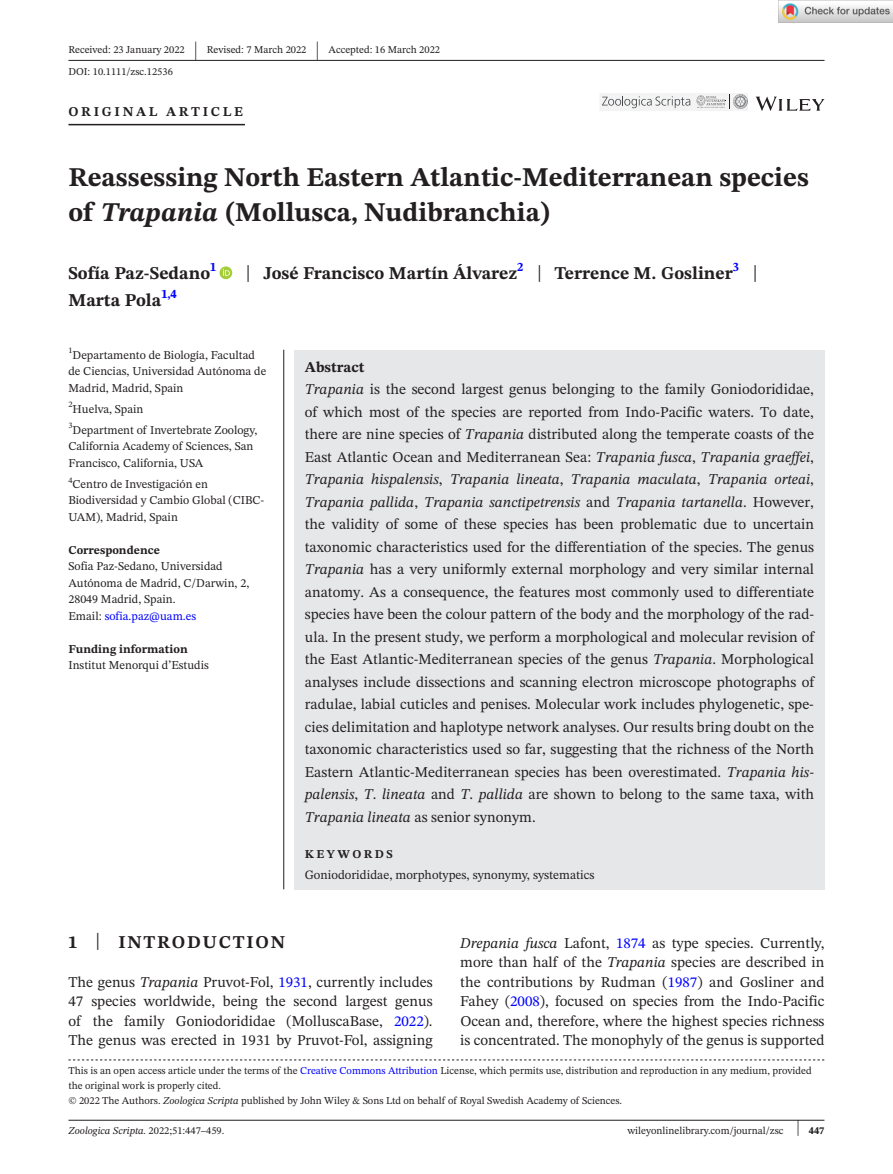
<style>
.page{position:relative;width:893px;height:1174px;background:#fff}
.page>*{position:absolute;margin:0;border:0;box-sizing:border-box;transform-origin:0 0}
.t1{font:700 27px/34.5px "STIX Two Text";color:#231f20}
.t2{font:25.65px "STIX Two Text";color:#231f20;scale:.49 1}
.t3{font:700 18px "STIX Two Text";color:#231f20}
.t4{font:700 18px "STIX Two Text";letter-spacing:.1em;color:#231f20}
.t5{font:15px/22.5px "STIX Two Text";color:#231f20;text-align:justify}
.t6{font:700 13.5px "STIX Two Text";letter-spacing:.2em;color:#231f20}
.t7{font:12.75px "STIX Two Text";color:#231f20}
.t8{font:12px/16.5px "STIX Two Text";color:#231f20}
.t9{font:700 12px "STIX Two Text";color:#231f20}
.t10{font:700 12px "STIX Two Text";letter-spacing:.2em;color:#231f20}
.t11{font:10.5px/15px "STIX Two Text";color:#231f20}
.t12{font:italic 10.5px "STIX Two Text";color:#231f20}
.s1{font-style:italic}
.s2{font-weight:400;font-size:23.4px}
.s3{color:#00f}
.s4{font-weight:700}
.s5{font-weight:400;font-size:23.7px}
.s6{font-style:normal}
.s7{font-size:22.2px}
</style>
<div class="page">
<hr style="left:68px;top:1119px;width:756px;height:1px;background:#231f20">
<svg style="left:756px;top:97px;width:68px;height:14px"></svg>
<img style="left:600px;top:93px;width:148px;height:18px">
<svg style="left:602px;top:96px;width:88px;height:12px"></svg>
<svg style="left:697px;top:94px;width:33px;height:15px"></svg>
<img style="left:734px;top:94px;width:14px;height:14px">
<hr style="left:68px;top:60px;width:756px;height:1px;background:#231f20">
<hr style="left:68px;top:124px;width:177px;height:1px;background:#231f20">
<svg style="left:219px;top:266px;width:13px;height:13px"></svg>
<svg style="left:223px;top:269px;width:7px;height:7px"></svg>
<div style="left:294px;top:350px;width:530px;height:539px;background:#e6e7e9"></div>
<hr style="left:283px;top:350px;width:1px;height:539px;background:#231f20">
<svg style="left:68px;top:1059px;width:756px;height:1px"></svg>
<img style="left:779px;top:0;width:114px;height:23px">
<p class="t11" style="left:68px;top:42px;width:118px">Received: 23 January 2022</p>
<h2 class="t2" style="left:194px;top:32px;width:8px">|</h2>
<p class="t11" style="left:207px;top:42px;width:101px">Revised: 7 March 2022</p>
<h2 class="t2" style="left:316px;top:32px;width:8px">|</h2>
<p class="t11" style="left:329px;top:42px;width:113px">Accepted: 16 March 2022</p>
<p class="t11" style="left:68px;top:64px;width:106px">DOI: 10.1111/zsc.12536</p>
<p class="t6" style="left:68px;top:101px;width:176px">ORIGINAL ARTICLE</p>
<h1 class="t1" style="left:68px;top:161px;width:742px">Reassessing North Eastern Atlantic-Mediterranean species of <span class="s1">Trapania</span> (Mollusca, Nudibranchia)</h1>
<p class="t3" style="left:68px;top:260px;width:150px">Sofía Paz-Sedano<sup>1</sup></p>
<p class="t3" style="left:246px;top:260px;width:513px"><span class="s2">|</span> José Francisco Martín Álvarez<sup>2</sup> <span class="s2">|</span> Terrence M. Gosliner<sup>3</sup> <span class="s2">|</span></p>
<p class="t3" style="left:68px;top:287px;width:110px">Marta Pola<sup>1,4</sup></p>
<p class="t8" style="left:68px;top:346px;width:199px"><sup>1</sup>Departamento de Biología, Facultad de Ciencias, Universidad Autónoma de<br>Madrid, Madrid, Spain</p>
<p class="t8" style="left:68px;top:398px;width:190px;line-height:21px"><sup>2</sup>Huelva, Spain<br><sup>3</sup>Department of Invertebrate Zoology,</p>
<p class="t8" style="left:68px;top:438px;width:186px">California Academy of Sciences, San<br>Francisco, California, USA</p>
<p class="t8" style="left:68px;top:475px;width:197px"><sup>4</sup>Centro de Investigación en<br>Biodiversidad y Cambio Global (CIBC-<br>UAM), Madrid, Spain</p>
<p class="t9" style="left:68px;top:541px;width:93px">Correspondence</p>
<p class="t8" style="left:68px;top:558px;width:182px">Sofia Paz-Sedano, Universidad<br>Autónoma de Madrid, C/Darwin, 2,<br>28049 Madrid, Spain.<br>Email: <span class="s3">sofia.paz@uam.es</span></p>
<p class="t9" style="left:68px;top:640px;width:121px">Funding information</p>
<p class="t8" style="left:68px;top:657px;width:142px">Institut Menorqui d’Estudis</p>
<p class="t5" style="left:305px;top:355px;width:511px;text-align:left"><span class="s4">Abstract<br></span><span class="s1">Trapania</span> is the second largest genus belonging to the family Goniodorididae, of which most of the species are reported from Indo-Pacific waters. To date, there are nine species of <span class="s1">Trapania</span> distributed along the temperate coasts of the East Atlantic Ocean and Mediterranean Sea: <span class="s1">Trapania fusca</span>, <span class="s1">Trapania graeffei</span>, <span class="s1">Trapania hispalensis</span>, <span class="s1">Trapania lineata</span>, <span class="s1">Trapania maculata</span>, <span class="s1">Trapania orteai</span>, <span class="s1">Trapania pallida</span>, <span class="s1">Trapania sanctipetrensis</span> and <span class="s1">Trapania tartanella</span>. However, the validity of some of these species has been problematic due to uncertain taxonomic characteristics used for the differentiation of the species. The genus <span class="s1">Trapania</span> has a very uniformly external morphology and very similar internal anatomy. As a consequence, the features most commonly used to differentiate species have been the colour pattern of the body and the morphology of the rad&shy;ula. In the present study, we perform a morphological and molecular revision of the East Atlantic-Mediterranean species of the genus <span class="s1">Trapania</span>. Morphological analyses include dissections and scanning electron microscope photographs of radulae, labial cuticles and penises. Molecular work includes phylogenetic, spe&shy;cies delimitation and haplotype network analyses. Our results bring doubt on the taxonomic characteristics used so far, suggesting that the richness of the North Eastern Atlantic-Mediterranean species has been overestimated. <span class="s1">Trapania his&shy;palensis</span>, <span class="s1">T</span>. <span class="s1">lineata</span> and <span class="s1">T</span>. <span class="s1">pallida</span> are shown to belong to the same taxa, with <span class="s1">Trapania lineata</span> as senior synonym.</p>
<p class="t10" style="left:305px;top:845px;width:90px">KEYWORDS</p>
<p class="t7" style="left:305px;top:865px;width:291px">Goniodorididae, morphotypes, synonymy, systematics</p>
<p class="t4" style="left:68px;top:929px;width:218px">1 <span class="s5">|</span> INTRODUCTION</p>
<p class="t5" style="left:68px;top:972px;width:366px;line-height:19.5px">The genus <span class="s1">Trapania</span> Pruvot-Fol, <span class="s3">1931</span>, currently includes 47 species worldwide, being the second largest genus of the family Goniodorididae (MolluscaBase, <span class="s3">2022</span>).<br>The genus was erected in 1931 by Pruvot-Fol, assigning</p>
<p class="t5" style="left:460px;top:933px;width:366px;line-height:19.5px"><span class="s1">Drepania fusca</span> Lafont, <span class="s3">1874</span> as type species. Currently, more than half of the <span class="s1">Trapania</span> species are described in the contributions by Rudman (<span class="s3">1987</span>) and Gosliner and Fahey (<span class="s3">2008</span>), focused on species from the Indo-Pacific Ocean and, therefore, where the highest species richness is concentrated. The monophyly of the genus is supported</p>
<p class="t11" style="left:68px;top:1062px;width:745px">This is an open access article under the terms of the <span class="s3">Creative Commons Attribution</span> License, which permits use, distribution and reproduction in any medium, provided the original work is properly cited.<br>© 2022 The Authors. <span class="s1">Zoologica Scripta</span> published by John Wiley &amp; Sons Ltd on behalf of Royal Swedish Academy of Sciences.</p>
<p class="t12" style="left:68px;top:1123px;width:157px">Zoologica Scripta. <span class="s6">2022;51:447–459.</span></p>
<p class="t11" style="left:627px;top:1123px;width:199px">wileyonlinelibrary.com/journal/zsc <span class="s7">|</span> <span class="s4">447</span></p>
</div>
